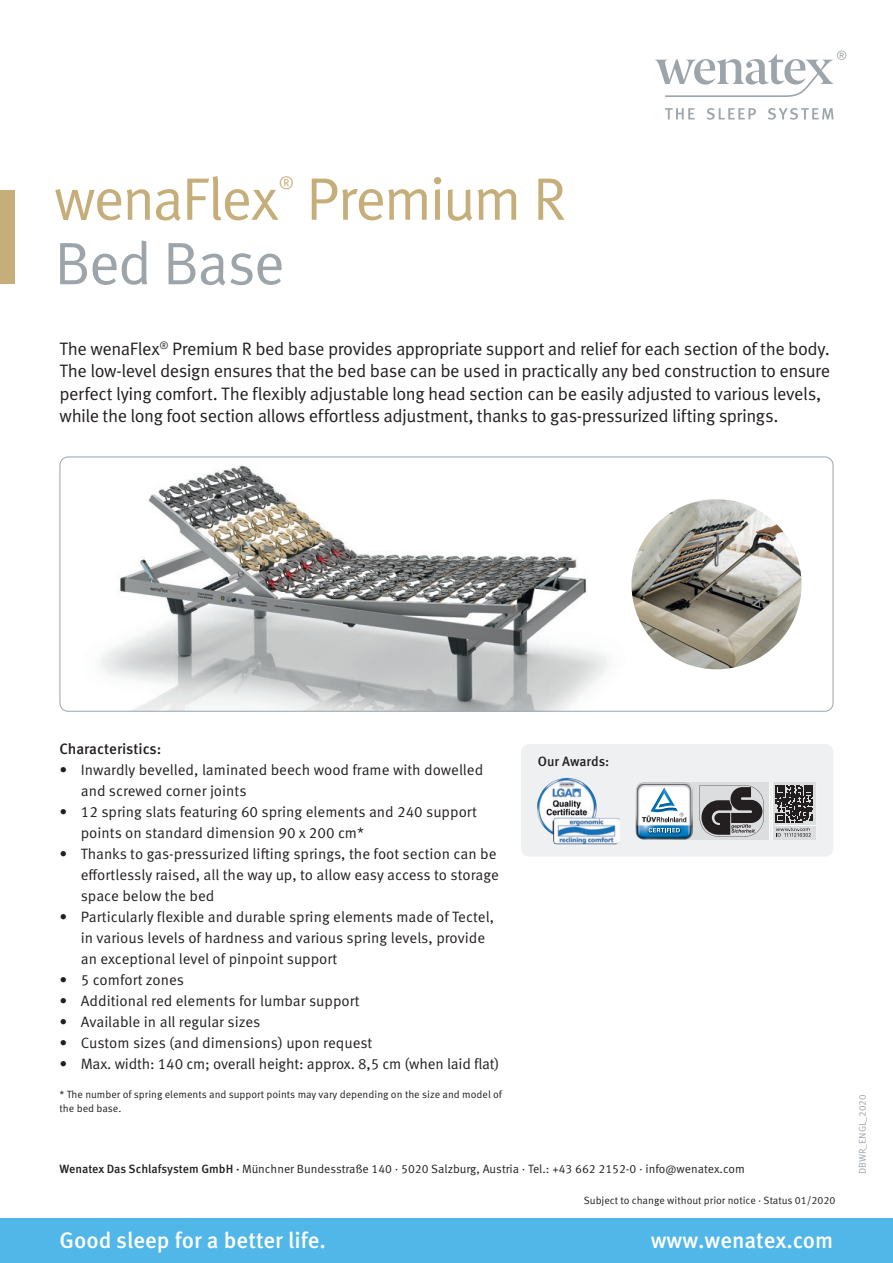
<style>
.page{position:relative;width:893px;height:1263px;background:#fff}
.page>*{position:absolute;margin:0;border:0;box-sizing:border-box;transform-origin:0 0}
.Main_Headline_V01{font:60px "Meta Pro Norm";letter-spacing:-.04em;color:#c6ae7b}
.Main_Headline_V01-2{font:60px "Meta Pro Norm";letter-spacing:-.035em;color:#9da5ab}
.t1{font:500 22.5px "Meta Pro";color:#fff}
.Main_Subheadline_V02{font:18px/22.5px "Meta Pro Norm";letter-spacing:-.025em;color:#231f20}
.Main_Headline_V01-3{font:17.55px "Meta Pro Norm";color:#c6ae7b}
.Fließtext_Aufzählung{font:15px/21px "Meta Pro Norm";color:#231f20}
.Fließtext{font:500 15px "Meta Pro";letter-spacing:-.005em;color:#231f20}
.Headline_Ausz____Kom{font:500 13.5px "Meta Pro";letter-spacing:-.005em;color:#231f20}
.Adressblock{font:12px "Meta Pro Norm";color:#231f20}
.Marginalien{font:10.5px/14px "Meta Pro Norm";color:#231f20}
.t2{font:9.75px "Meta Pro Norm";color:#9da5ab}
.s1{font-family:"Meta Pro";font-weight:500}
</style>
<div class="page">
<img style="left:60px;top:458px;width:654px;height:252px">
<div style="left:60px;top:456px;width:773px;height:256px;border:1px solid #9da5ab;border-radius:8px"></div>
<div style="left:0;top:190px;width:15px;height:94px;background:#c6ae7b"></div>
<img style="left:631px;top:499px;width:170px;height:170px;border-radius:85px">
<div style="left:521px;top:744px;width:312px;height:113px;background:#eef0f2;border-radius:9px"></div>
<svg style="left:635px;top:782px;width:181px;height:58px;background:#9aa0a6"></svg>
<img style="left:537px;top:778px;width:83px;height:66px">
<div style="left:0;top:1218px;width:893px;height:45px;background:#50b7e8"></div>
<svg style="left:665px;top:108px;width:30px;height:11px"></svg>
<svg style="left:707px;top:108px;width:49px;height:12px"></svg>
<svg style="left:768px;top:108px;width:65px;height:12px"></svg>
<svg style="left:655px;top:51px;width:191px;height:46px"></svg>
<p class="Main_Headline_V01" style="left:54px;top:154px;width:226px">wenaFlex</p>
<p class="Main_Headline_V01-3" style="left:279px;top:169px;width:17px">®</p>
<p class="Main_Headline_V01" style="left:306px;top:154px;width:261px">Premium R</p>
<p class="Main_Headline_V01-2" style="left:54px;top:218px;width:232px">Bed Base</p>
<p class="Main_Subheadline_V02" style="left:60px;top:336px;width:772px">The wenaFlex<sup>®</sup> Premium R bed base provides appropriate support and relief for each section of the body.<br>The low-level design ensures that the bed base can be used in practically any bed construction to ensure perfect lying comfort. The flexibly adjustable long head section can be easily adjusted to various levels, while the long foot section allows effortless adjustment, thanks to gas-pressurized lifting springs.</p>
<p class="Fließtext" style="left:60px;top:737px;width:103px">Characteristics:</p>
<p class="Fließtext_Aufzählung" style="left:81px;top:758px;width:404px;text-indent:-21px">• Inwardly bevelled, laminated beech wood frame with dowelled and screwed corner joints</p>
<p class="Fließtext_Aufzählung" style="left:81px;top:800px;width:398px;text-indent:-21px">• 12 spring slats featuring 60 spring elements and 240 support points on standard dimension 90 x 200 cm*</p>
<p class="Fließtext_Aufzählung" style="left:81px;top:842px;width:420px;text-indent:-21px">• Thanks to gas-pressurized lifting springs, the foot section can be effortlessly raised, all the way up, to allow easy access to storage space below the bed</p>
<p class="Fließtext_Aufzählung" style="left:81px;top:905px;width:415px;text-indent:-21px">• Particularly flexible and durable spring elements made of Tectel, in various levels of hardness and various spring levels, provide an exceptional level of pinpoint support</p>
<p class="Fließtext_Aufzählung" style="left:60px;top:968px;width:126px">• 5 comfort zones</p>
<p class="Fließtext_Aufzählung" style="left:60px;top:989px;width:302px">• Additional red elements for lumbar support</p>
<p class="Fließtext_Aufzählung" style="left:60px;top:1010px;width:202px">• Available in all regular sizes</p>
<p class="Fließtext_Aufzählung" style="left:60px;top:1031px;width:314px">• Custom sizes (and dimensions) upon request</p>
<p class="Fließtext_Aufzählung" style="left:60px;top:1052px;width:441px">• Max. width: 140 cm; overall height: approx. 8,5 cm (when laid flat)</p>
<p class="Marginalien" style="left:60px;top:1086px;width:444px">* The number of spring elements and support points may vary depending on the size and model of the bed base.</p>
<p class="Headline_Ausz____Kom" style="left:538px;top:751px;width:73px">Our Awards:</p>
<p class="Adressblock" style="left:60px;top:1160px;width:687px"><span class="s1">Wenatex Das Schlafsystem GmbH ·</span> Münchner Bundesstraße 140 · 5020 Salzburg, Austria · Tel.: +43 662 2152-0 · info@wenatex.com</p>
<p class="Marginalien" style="left:584px;top:1192px;width:253px">Subject to change without prior notice · Status 01/2020</p>
<p class="t1" style="left:60px;top:1223px;width:268px">Good sleep for a better life.</p>
<p class="t1" style="left:651px;top:1223px;width:184px">www.wenatex.com</p>
<p class="t2" style="left:855px;top:1174px;width:81px;rotate:-90deg">DBWR_ENGL_2020</p>
</div>
